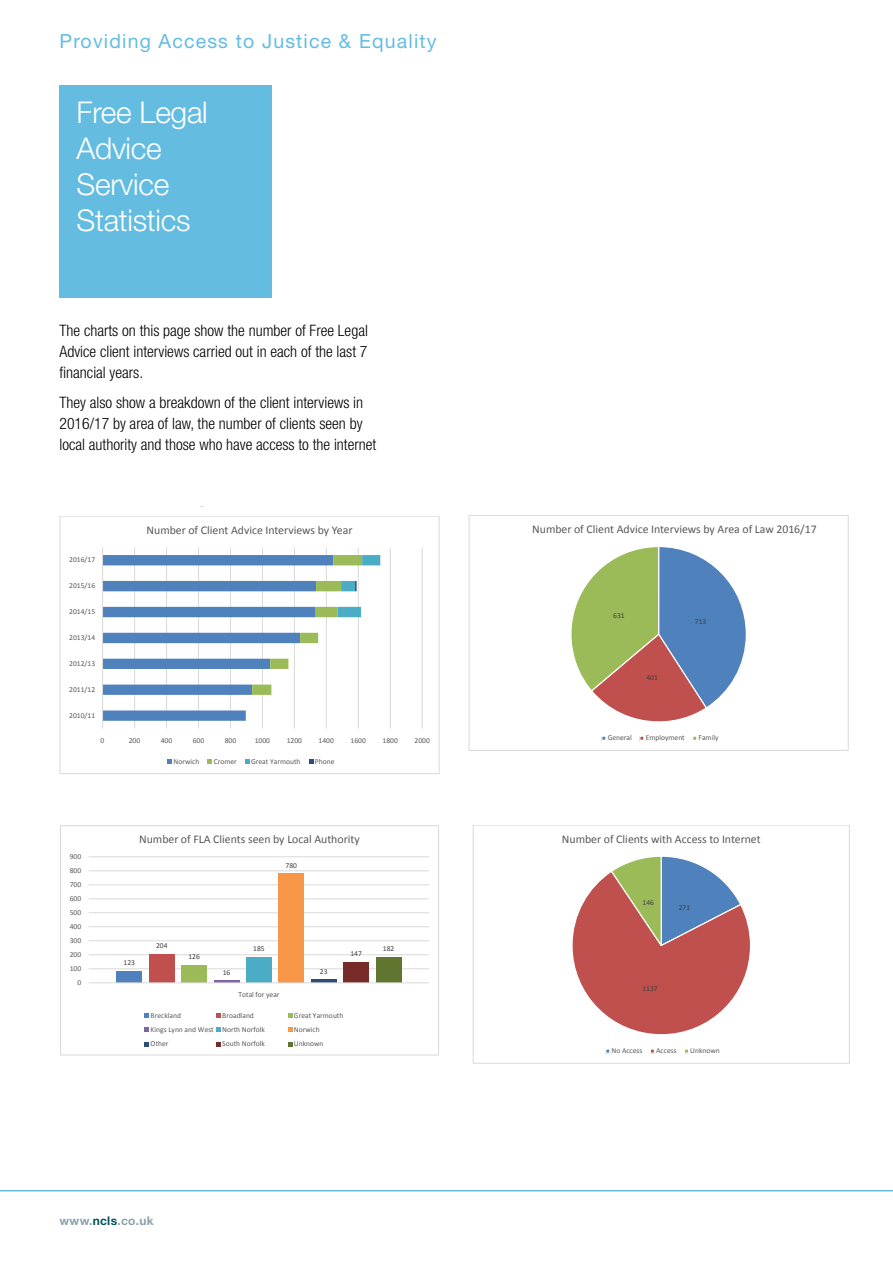
<style>
.page{position:relative;width:893px;height:1263px;background:#fff}
.page>*{position:absolute;margin:0;border:0;box-sizing:border-box;transform-origin:0 0}
.t1{font:300 30px/36px "Helvetica Neue LT Std";letter-spacing:-.01em;color:#fff}
.t2{font:19.5px "Helvetica Neue LT Std";letter-spacing:.06em;color:#64bde1}
.t3{font:300 condensed 15.75px/21px "Helvetica Neue LT Std";color:#000;text-align:justify}
.t4{font:700 12px "Helvetica Neue LT Std";letter-spacing:.025em;color:#8ca2ab}
.t5{font:11.85px "Calibri";color:#595959}
.t6{font:7.5px "Calibri";color:#595959}
.t7{font:7.5px "Calibri";color:#404040}
.s1{color:#00545f}
</style>
<div class="page">
<hr style="left:0;top:1190px;width:893px;height:1px;background:#64bde1">
<div style="left:60px;top:85px;width:212px;height:213px;background:#64bde1"></div>
<hr style="left:134px;top:547px;width:1px;height:181px;background:#d9d9d9">
<hr style="left:166px;top:547px;width:1px;height:181px;background:#d9d9d9">
<hr style="left:198px;top:547px;width:1px;height:181px;background:#d9d9d9">
<hr style="left:230px;top:547px;width:1px;height:181px;background:#d9d9d9">
<hr style="left:262px;top:547px;width:1px;height:181px;background:#d9d9d9">
<hr style="left:294px;top:547px;width:1px;height:181px;background:#d9d9d9">
<hr style="left:326px;top:547px;width:1px;height:181px;background:#d9d9d9">
<hr style="left:358px;top:547px;width:1px;height:181px;background:#d9d9d9">
<hr style="left:390px;top:547px;width:1px;height:181px;background:#d9d9d9">
<hr style="left:422px;top:547px;width:1px;height:181px;background:#d9d9d9">
<svg style="left:103px;top:555px;width:278px;height:166px"></svg>
<hr style="left:102px;top:547px;width:1px;height:181px;background:#d9d9d9">
<svg style="left:168px;top:759px;width:4px;height:5px"></svg>
<svg style="left:208px;top:759px;width:4px;height:5px"></svg>
<svg style="left:245px;top:759px;width:4px;height:5px"></svg>
<svg style="left:309px;top:759px;width:4px;height:5px"></svg>
<div style="left:60px;top:516px;width:379px;height:258px;border:1px solid #d9d9d9"></div>
<svg style="left:571px;top:547px;width:175px;height:175px"></svg>
<svg style="left:601px;top:736px;width:5px;height:5px"></svg>
<svg style="left:639px;top:736px;width:5px;height:5px"></svg>
<svg style="left:692px;top:736px;width:5px;height:5px"></svg>
<div style="left:469px;top:515px;width:379px;height:236px;border:1px solid #d9d9d9"></div>
<svg style="left:572px;top:856px;width:178px;height:179px"></svg>
<svg style="left:605px;top:1049px;width:5px;height:5px"></svg>
<svg style="left:650px;top:1049px;width:5px;height:5px"></svg>
<svg style="left:684px;top:1049px;width:5px;height:5px"></svg>
<div style="left:473px;top:825px;width:377px;height:238px;border:1px solid #d9d9d9"></div>
<hr style="left:89px;top:968px;width:340px;height:1px;background:#d9d9d9">
<hr style="left:89px;top:954px;width:340px;height:1px;background:#d9d9d9">
<hr style="left:89px;top:940px;width:340px;height:1px;background:#d9d9d9">
<hr style="left:89px;top:926px;width:340px;height:1px;background:#d9d9d9">
<hr style="left:89px;top:912px;width:340px;height:1px;background:#d9d9d9">
<hr style="left:89px;top:898px;width:340px;height:1px;background:#d9d9d9">
<hr style="left:89px;top:884px;width:340px;height:1px;background:#d9d9d9">
<hr style="left:89px;top:870px;width:340px;height:1px;background:#d9d9d9">
<hr style="left:89px;top:856px;width:340px;height:1px;background:#d9d9d9">
<div style="left:117px;top:971px;width:25px;height:12px;background:#4f81bd"></div>
<div style="left:149px;top:954px;width:26px;height:29px;background:#c0504d"></div>
<div style="left:181px;top:965px;width:26px;height:18px;background:#9bbb59"></div>
<hr style="left:214px;top:980px;width:25px;height:3px;background:#8064a2">
<div style="left:246px;top:957px;width:26px;height:26px;background:#4bacc6"></div>
<div style="left:279px;top:874px;width:25px;height:109px;background:#f79646"></div>
<hr style="left:311px;top:979px;width:25px;height:4px;background:#2c4d75">
<div style="left:343px;top:962px;width:26px;height:21px;background:#772c2a"></div>
<div style="left:376px;top:957px;width:25px;height:26px;background:#5f7530"></div>
<hr style="left:89px;top:982px;width:340px;height:1px;background:#d9d9d9">
<svg style="left:145px;top:1014px;width:4px;height:4px"></svg>
<svg style="left:216px;top:1014px;width:5px;height:4px"></svg>
<svg style="left:288px;top:1014px;width:4px;height:4px"></svg>
<svg style="left:145px;top:1028px;width:4px;height:4px"></svg>
<svg style="left:216px;top:1028px;width:5px;height:4px"></svg>
<svg style="left:288px;top:1028px;width:4px;height:4px"></svg>
<svg style="left:145px;top:1042px;width:4px;height:4px"></svg>
<svg style="left:216px;top:1042px;width:5px;height:4px"></svg>
<svg style="left:288px;top:1042px;width:4px;height:4px"></svg>
<div style="left:60px;top:826px;width:379px;height:229px;border:1px solid #d9d9d9"></div>
<h2 class="t2" style="left:60px;top:29px;width:379px">Providing Access to Justice &amp; Equality</h2>
<h1 class="t1" style="left:77px;top:94px;width:133px">Free Legal<br>Advice<br>Service<br>Statistics</h1>
<h3 class="t3" style="left:60px;top:320px;width:310px">The charts on this page show the number of Free Legal Advice client interviews carried out in each of the last 7 financial years.</h3>
<h3 class="t3" style="left:60px;top:392px;width:318px;text-align:left">They also show a breakdown of the client interviews in<br>2016/17 by area of law, the number of clients seen by local authority and those who have access to the internet</h3>
<p class="t6" style="left:69px;top:555px;width:27px">2016/17</p>
<p class="t6" style="left:69px;top:581px;width:27px">2015/16</p>
<p class="t6" style="left:69px;top:607px;width:27px">2014/15</p>
<p class="t6" style="left:69px;top:633px;width:27px">2013/14</p>
<p class="t6" style="left:69px;top:659px;width:27px">2012/13</p>
<p class="t6" style="left:69px;top:684px;width:27px">2011/12</p>
<p class="t6" style="left:69px;top:710px;width:27px">2010/11</p>
<h3 class="t5" style="left:147px;top:522px;width:207px">Number of Client Advice Interviews by Year</h3>
<p class="t6" style="left:101px;top:736px;width:5px">0</p>
<p class="t6" style="left:129px;top:736px;width:13px">200</p>
<p class="t6" style="left:161px;top:736px;width:13px">400</p>
<p class="t6" style="left:193px;top:736px;width:13px">600</p>
<p class="t6" style="left:225px;top:736px;width:13px">800</p>
<p class="t6" style="left:255px;top:736px;width:17px">1000</p>
<p class="t6" style="left:287px;top:736px;width:17px">1200</p>
<p class="t6" style="left:319px;top:736px;width:17px">1400</p>
<p class="t6" style="left:351px;top:736px;width:17px">1600</p>
<p class="t6" style="left:383px;top:736px;width:17px">1800</p>
<p class="t6" style="left:415px;top:736px;width:17px">2000</p>
<p class="t6" style="left:173px;top:756px;width:27px">Norwich</p>
<p class="t6" style="left:214px;top:756px;width:25px">Cromer</p>
<p class="t6" style="left:251px;top:756px;width:51px">Great Yarmouth</p>
<p class="t6" style="left:315px;top:756px;width:21px">Phone</p>
<p class="t6" style="left:70px;top:852px;width:13px">900</p>
<p class="t6" style="left:70px;top:866px;width:13px">800</p>
<p class="t6" style="left:70px;top:880px;width:13px">700</p>
<p class="t6" style="left:70px;top:894px;width:13px">600</p>
<p class="t6" style="left:70px;top:908px;width:13px">500</p>
<p class="t6" style="left:70px;top:922px;width:13px">400</p>
<p class="t6" style="left:70px;top:936px;width:13px">300</p>
<p class="t6" style="left:70px;top:950px;width:13px">200</p>
<p class="t6" style="left:70px;top:964px;width:13px">100</p>
<p class="t6" style="left:77px;top:978px;width:5px">0</p>
<h3 class="t5" style="left:139px;top:832px;width:222px">Number of FLA Clients seen by Local Authority</h3>
<p class="t7" style="left:286px;top:860px;width:13px">780</p>
<p class="t7" style="left:124px;top:958px;width:13px">123</p>
<p class="t7" style="left:156px;top:941px;width:13px">204</p>
<p class="t7" style="left:188px;top:952px;width:13px">126</p>
<p class="t7" style="left:223px;top:967px;width:9px">16</p>
<p class="t7" style="left:253px;top:944px;width:13px">185</p>
<p class="t6" style="left:238px;top:990px;width:43px">Total for year</p>
<p class="t7" style="left:320px;top:966px;width:9px">23</p>
<p class="t6" style="left:151px;top:1011px;width:32px">Breckland</p>
<p class="t6" style="left:222px;top:1011px;width:33px">Broadland</p>
<p class="t6" style="left:294px;top:1011px;width:51px">Great Yarmouth</p>
<p class="t6" style="left:151px;top:1025px;width:116px">Kings Lynn and West North Norfolk</p>
<p class="t6" style="left:294px;top:1025px;width:27px">Norwich</p>
<p class="t6" style="left:151px;top:1039px;width:19px">Other</p>
<p class="t6" style="left:222px;top:1039px;width:44px">South Norfolk</p>
<p class="t6" style="left:294px;top:1039px;width:31px">Unknown</p>
<p class="t7" style="left:350px;top:949px;width:13px">147</p>
<p class="t7" style="left:383px;top:944px;width:13px">182</p>
<h3 class="t4" style="left:60px;top:1213px;width:96px">www.<span class="s1">ncls</span>.co.uk</h3>
<h3 class="t5" style="left:532px;top:521px;width:286px">Number of Client Advice Interviews by Area of Law 2016/17</h3>
<p class="t7" style="left:613px;top:611px;width:13px">631</p>
<p class="t7" style="left:646px;top:673px;width:13px">401</p>
<p class="t7" style="left:695px;top:617px;width:13px">713</p>
<p class="t7" style="left:698px;top:620px;width:13px">780</p>
<p class="t6" style="left:608px;top:733px;width:26px">General</p>
<p class="t6" style="left:646px;top:733px;width:41px">Employment</p>
<p class="t6" style="left:699px;top:733px;width:21px">Family</p>
<h3 class="t5" style="left:562px;top:831px;width:200px">Number of Clients with Access to Internet</h3>
<p class="t7" style="left:642px;top:898px;width:13px">146</p>
<p class="t7" style="left:679px;top:903px;width:13px">271</p>
<p class="t7" style="left:642px;top:984px;width:17px">1137</p>
<p class="t6" style="left:612px;top:1046px;width:32px">No Access</p>
<p class="t6" style="left:656px;top:1046px;width:22px">Access</p>
<p class="t6" style="left:690px;top:1046px;width:31px">Unknown</p>
</div>
